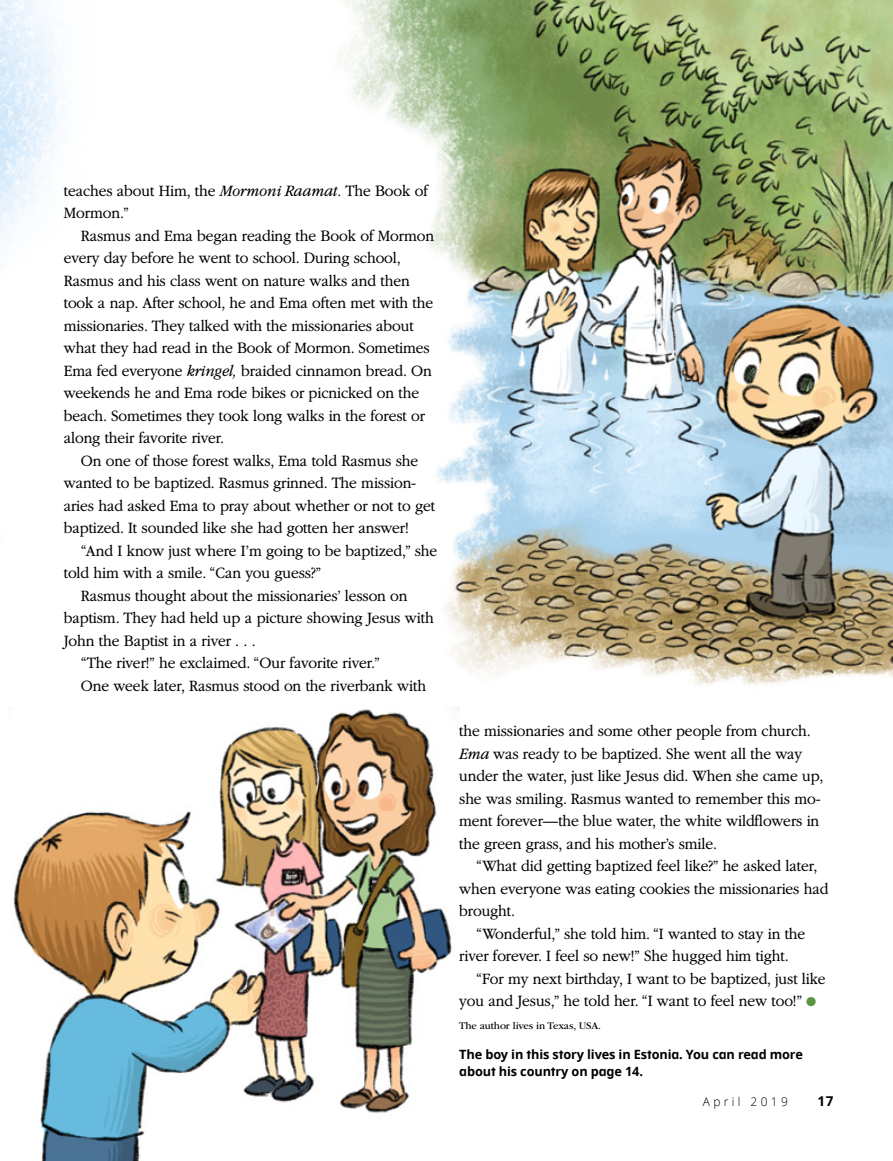
<style>
.page{position:relative;width:893px;height:1161px;background:#fff}
.page>*{position:absolute;margin:0;border:0;box-sizing:border-box;transform-origin:0 0}
.ARTCL_para{font:300 16.5px/22.5px "Garamondlds Lat Plus";letter-spacing:-.01em;color:#000;scale:.95 1}
.Folio_R{font:13.5px "Dots Solid lds Lat Bold";color:#000}
.INFO_para_dots{font:12.75px/16.5px "Dots Solid lds Lat Bold";letter-spacing:-.01em;color:#000}
.Folio_R-2{font:300 12px "Dots Solidlds Lat";letter-spacing:.28em;color:#000}
.POP_para{font:10.5px "Garamondlds Lat";letter-spacing:-.01em;color:#000}
.s1{font-style:italic}
.s2{font-family:"Ding P Ilds Dpi";font-weight:400;font-size:12.75px;color:#5a9444}
</style>
<div class="page">
<img style="left:345px;top:0;width:548px;height:685px">
<img style="left:13px;top:707px;width:446px;height:454px">
<img style="left:0;top:0;width:64px;height:249px">
<p class="ARTCL_para" style="left:64px;top:179px;width:385px">teaches about Him, the <span class="s1">Mormoni Raamat.</span> The Book of<br>Mormon.”</p>
<p class="ARTCL_para" style="left:64px;top:224px;width:392px;text-indent:17px">Rasmus and Ema began reading the Book of Mormon every day before he went to school. During school, Rasmus and his class went on nature walks and then took a nap. After school, he and Ema often met with the missionaries. They talked with the missionaries about what they had read in the Book of Mormon. Sometimes Ema fed everyone <span class="s1">kringel,</span> braided cinnamon bread. On weekends he and Ema rode bikes or picnicked on the beach. Sometimes they took long walks in the forest or along their favorite river.</p>
<p class="ARTCL_para" style="left:64px;top:449px;width:392px;text-indent:17px">On one of those forest walks, Ema told Rasmus she wanted to be baptized. Rasmus grinned. The mission&shy;aries had asked Ema to pray about whether or not to get baptized. It sounded like she had gotten her answer!</p>
<p class="ARTCL_para" style="left:64px;top:539px;width:395px;text-indent:17px">“And I know just where I’m going to be baptized,” she told him with a smile. “Can you guess?”</p>
<p class="ARTCL_para" style="left:64px;top:584px;width:391px;text-indent:17px">Rasmus thought about the missionaries’ lesson on baptism. They had held up a picture showing Jesus with<br>John the Baptist in a river . . .</p>
<p class="ARTCL_para" style="left:81px;top:652px;width:317px">“The river!” he exclaimed. “Our favorite river.”</p>
<p class="ARTCL_para" style="left:81px;top:674px;width:365px">One week later, Rasmus stood on the riverbank with</p>
<p class="ARTCL_para" style="left:459px;top:719px;width:385px">the missionaries and some other people from church.<br><span class="s1">Ema</span> was ready to be baptized. She went all the way under the water, just like Jesus did. When she came up, she was smiling. Rasmus wanted to remember this mo&shy;ment forever—the blue water, the white wildflowers in the green grass, and his mother’s smile.</p>
<p class="ARTCL_para" style="left:459px;top:854px;width:390px;text-indent:17px">“What did getting baptized feel like?” he asked later, when everyone was eating cookies the missionaries had brought.</p>
<p class="ARTCL_para" style="left:459px;top:922px;width:366px;text-indent:17px">“Wonderful,” she told him. “I wanted to stay in the river forever. I feel so new!” She hugged him tight.</p>
<p class="ARTCL_para" style="left:459px;top:967px;width:387px;text-indent:17px">“For my next birthday, I want to be baptized, just like you and Jesus,” he told her. “I want to feel new too!” <span class="s2">●</span></p>
<p class="POP_para" style="left:459px;top:1017px;width:143px">The author lives in Texas, USA.</p>
<p class="INFO_para_dots" style="left:459px;top:1047px;width:345px">The boy in this story lives in Estonia. You can read more about his country on page 14.</p>
<p class="Folio_R-2" style="left:703px;top:1092px;width:87px">April 2019</p>
<p class="Folio_R" style="left:817px;top:1090px;width:18px">17</p>
</div>
